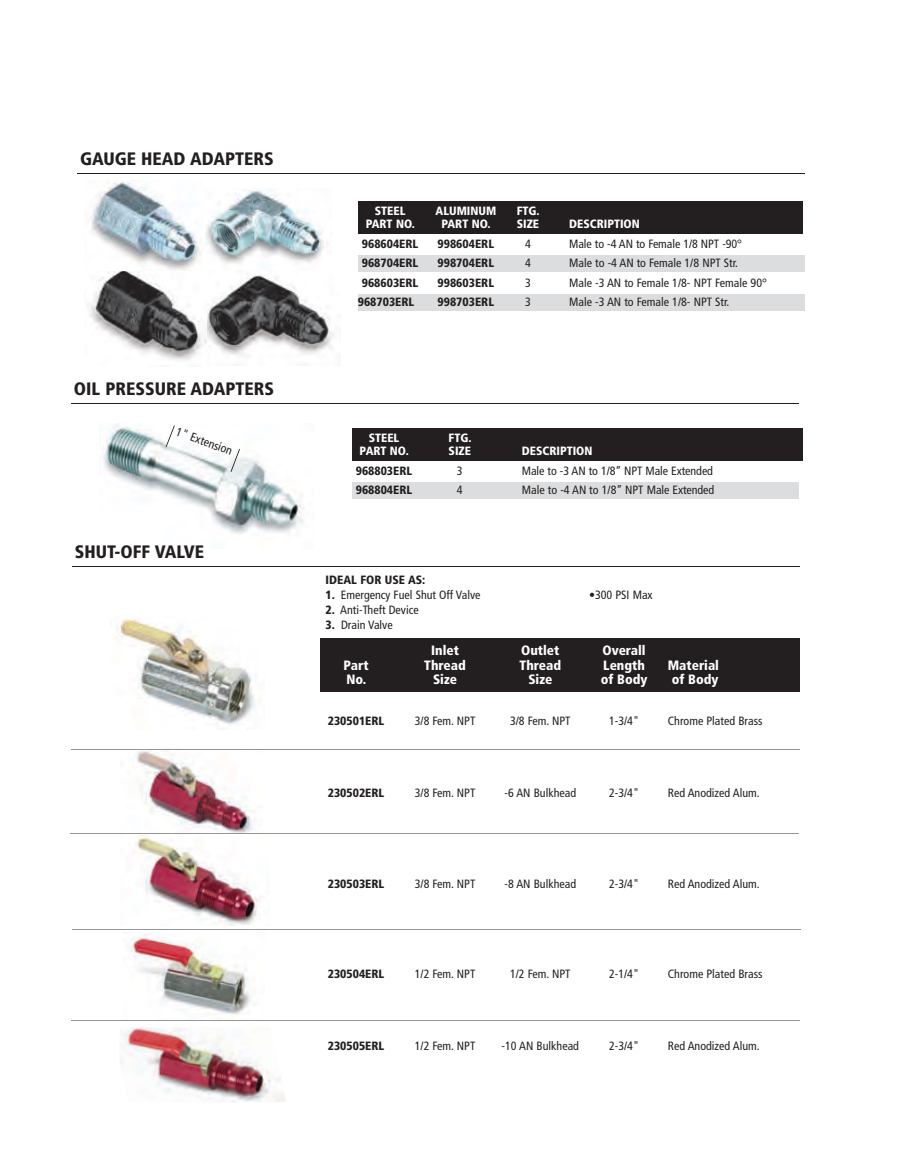
<style>
.page{position:relative;width:918px;height:1175px;background:#fff}
.page>*{position:absolute;margin:0;border:0;box-sizing:border-box;transform-origin:0 0}
.t1{font:900 condensed 18px "Frutiger";color:#231f20}
.t2{font:900 condensed 13.5px "Frutiger";color:#fff}
.t3{font:condensed 12px "Frutiger";color:#231f20}
.t4{font:900 condensed 12px "Frutiger";color:#231f20}
.t5{font:900 condensed 12px "Frutiger";color:#fff}
.s1{font-weight:900}
</style>
<div class="page">
<img style="left:102px;top:423px;width:202px;height:111px">
<img style="left:207px;top:274px;width:127px;height:82px">
<img style="left:87px;top:270px;width:120px;height:91px">
<div style="left:358px;top:255px;width:447px;height:16px;background:#dcddde"></div>
<div style="left:358px;top:294px;width:447px;height:16px;background:#dcddde"></div>
<img style="left:205px;top:189px;width:123px;height:75px">
<img style="left:91px;top:180px;width:111px;height:90px">
<div style="left:358px;top:201px;width:444px;height:33px;background:#231f20"></div>
<hr style="left:77px;top:173px;width:728px;height:1px;background:#231f20">
<div style="left:352px;top:482px;width:446px;height:16px;background:#dcddde"></div>
<div style="left:352px;top:428px;width:450px;height:33px;background:#231f20"></div>
<hr style="left:71px;top:403px;width:728px;height:1px;background:#231f20">
<hr style="left:72px;top:566px;width:728px;height:1px;background:#231f20">
<img style="left:120px;top:1027px;width:166px;height:75px">
<img style="left:116px;top:619px;width:139px;height:110px">
<img style="left:135px;top:748px;width:121px;height:84px">
<img style="left:121px;top:833px;width:149px;height:92px">
<img style="left:127px;top:933px;width:124px;height:82px">
<div style="left:320px;top:638px;width:479px;height:53px;background:#231f20"></div>
<hr style="left:71px;top:749px;width:729px;height:1px;background:#949698">
<hr style="left:70px;top:832px;width:730px;height:1px;background:#949698">
<hr style="left:72px;top:928px;width:729px;height:1px;background:#949698">
<hr style="left:71px;top:1020px;width:729px;height:1px;background:#949698">
<svg style="left:166px;top:425px;width:9px;height:22px"></svg>
<svg style="left:231px;top:449px;width:9px;height:23px"></svg>
<h1 class="t1" style="left:80px;top:147px;width:195px">GAUGE HEAD ADAPTERS</h1>
<h1 class="t1" style="left:74px;top:377px;width:202px">OIL PRESSURE ADAPTERS</h1>
<p class="t3" style="left:179px;top:424px;width:60px;rotate:20deg">1" Extension</p>
<h1 class="t1" style="left:75px;top:541px;width:131px">SHUT-OFF VALVE</h1>
<p class="t5" style="left:375px;top:203px;width:32px">STEEL</p>
<p class="t5" style="left:436px;top:203px;width:62px">ALUMINUM</p>
<p class="t5" style="left:517px;top:203px;width:24px">FTG.</p>
<p class="t5" style="left:366px;top:217px;width:51px">PART NO.</p>
<p class="t5" style="left:442px;top:217px;width:51px">PART NO.</p>
<p class="t5" style="left:517px;top:217px;width:24px">SIZE</p>
<p class="t5" style="left:569px;top:217px;width:72px">DESCRIPTION</p>
<p class="t4" style="left:362px;top:236px;width:58px">968604ERL</p>
<p class="t4" style="left:438px;top:236px;width:58px">998604ERL</p>
<p class="t3" style="left:525px;top:237px;width:7px">4</p>
<p class="t3" style="left:569px;top:237px;width:174px">Male to -4 AN to Female 1/8 NPT -90°</p>
<p class="t4" style="left:362px;top:256px;width:58px">968704ERL</p>
<p class="t4" style="left:438px;top:256px;width:58px">998704ERL</p>
<p class="t3" style="left:525px;top:256px;width:7px">4</p>
<p class="t3" style="left:569px;top:256px;width:170px">Male to -4 AN to Female 1/8 NPT Str.</p>
<p class="t4" style="left:362px;top:275px;width:58px">968603ERL</p>
<p class="t4" style="left:438px;top:275px;width:58px">998603ERL</p>
<p class="t3" style="left:525px;top:276px;width:7px">3</p>
<p class="t3" style="left:569px;top:276px;width:199px">Male -3 AN to Female 1/8- NPT Female 90°</p>
<p class="t4" style="left:358px;top:295px;width:58px">968703ERL</p>
<p class="t4" style="left:438px;top:295px;width:58px">998703ERL</p>
<p class="t3" style="left:525px;top:295px;width:7px">3</p>
<p class="t3" style="left:569px;top:295px;width:162px">Male -3 AN to Female 1/8- NPT Str.</p>
<p class="t5" style="left:369px;top:430px;width:32px">STEEL</p>
<p class="t5" style="left:449px;top:430px;width:24px">FTG.</p>
<p class="t5" style="left:360px;top:444px;width:51px">PART NO.</p>
<p class="t5" style="left:449px;top:444px;width:24px">SIZE</p>
<p class="t5" style="left:522px;top:444px;width:72px">DESCRIPTION</p>
<p class="t4" style="left:356px;top:463px;width:58px">968803ERL</p>
<p class="t3" style="left:457px;top:464px;width:7px">3</p>
<p class="t3" style="left:522px;top:464px;width:193px">Male to -3 AN to 1/8” NPT Male Extended</p>
<p class="t4" style="left:356px;top:483px;width:58px">968804ERL</p>
<p class="t3" style="left:457px;top:483px;width:7px">4</p>
<p class="t3" style="left:522px;top:483px;width:194px">Male to -4 AN to 1/8” NPT Male Extended</p>
<p class="t4" style="left:326px;top:573px;width:101px">IDEAL FOR USE AS:</p>
<p class="t3" style="left:326px;top:588px;width:156px"><span class="s1">1.</span> Emergency Fuel Shut Off Valve</p>
<p class="t3" style="left:589px;top:588px;width:65px">•300 PSI Max</p>
<p class="t3" style="left:326px;top:603px;width:95px"><span class="s1">2.</span> Anti-Theft Device</p>
<p class="t3" style="left:326px;top:618px;width:69px"><span class="s1">3.</span> Drain Valve</p>
<p class="t2" style="left:431px;top:642px;width:29px">INLET</p>
<p class="t2" style="left:521px;top:642px;width:40px">OUTLET</p>
<p class="t2" style="left:602px;top:642px;width:45px">OVERALL</p>
<p class="t2" style="left:344px;top:657px;width:27px">PART</p>
<p class="t2" style="left:424px;top:657px;width:43px">THREAD</p>
<p class="t2" style="left:520px;top:657px;width:43px">THREAD</p>
<p class="t2" style="left:603px;top:657px;width:43px">LENGTH</p>
<p class="t2" style="left:668px;top:657px;width:53px">MATERIAL</p>
<p class="t2" style="left:346px;top:671px;width:21px">NO.</p>
<p class="t2" style="left:433px;top:671px;width:26px">SIZE</p>
<p class="t2" style="left:528px;top:671px;width:26px">SIZE</p>
<p class="t2" style="left:601px;top:671px;width:48px">OF BODY</p>
<p class="t2" style="left:672px;top:671px;width:48px">OF BODY</p>
<p class="t4" style="left:328px;top:714px;width:58px">230501ERL</p>
<p class="t3" style="left:415px;top:714px;width:62px">3/8 Fem. NPT</p>
<p class="t3" style="left:510px;top:714px;width:62px">3/8 Fem. NPT</p>
<p class="t3" style="left:609px;top:714px;width:31px">1-3/4"</p>
<p class="t3" style="left:668px;top:714px;width:96px">Chrome Plated Brass</p>
<p class="t4" style="left:328px;top:786px;width:58px">230502ERL</p>
<p class="t3" style="left:415px;top:786px;width:62px">3/8 Fem. NPT</p>
<p class="t3" style="left:505px;top:786px;width:73px">-6 AN Bulkhead</p>
<p class="t3" style="left:609px;top:786px;width:31px">2-3/4"</p>
<p class="t3" style="left:668px;top:786px;width:93px">Red Anodized Alum.</p>
<p class="t4" style="left:328px;top:876px;width:58px">230503ERL</p>
<p class="t3" style="left:415px;top:876px;width:62px">3/8 Fem. NPT</p>
<p class="t3" style="left:505px;top:876px;width:73px">-8 AN Bulkhead</p>
<p class="t3" style="left:609px;top:876px;width:31px">2-3/4"</p>
<p class="t3" style="left:668px;top:876px;width:93px">Red Anodized Alum.</p>
<p class="t4" style="left:328px;top:966px;width:58px">230504ERL</p>
<p class="t3" style="left:415px;top:966px;width:62px">1/2 Fem. NPT</p>
<p class="t3" style="left:510px;top:966px;width:62px">1/2 Fem. NPT</p>
<p class="t3" style="left:609px;top:966px;width:31px">2-1/4"</p>
<p class="t3" style="left:668px;top:966px;width:96px">Chrome Plated Brass</p>
<p class="t4" style="left:328px;top:1038px;width:58px">230505ERL</p>
<p class="t3" style="left:415px;top:1038px;width:62px">1/2 Fem. NPT</p>
<p class="t3" style="left:502px;top:1038px;width:79px">-10 AN Bulkhead</p>
<p class="t3" style="left:609px;top:1038px;width:31px">2-3/4"</p>
<p class="t3" style="left:668px;top:1038px;width:93px">Red Anodized Alum.</p>
</div>
